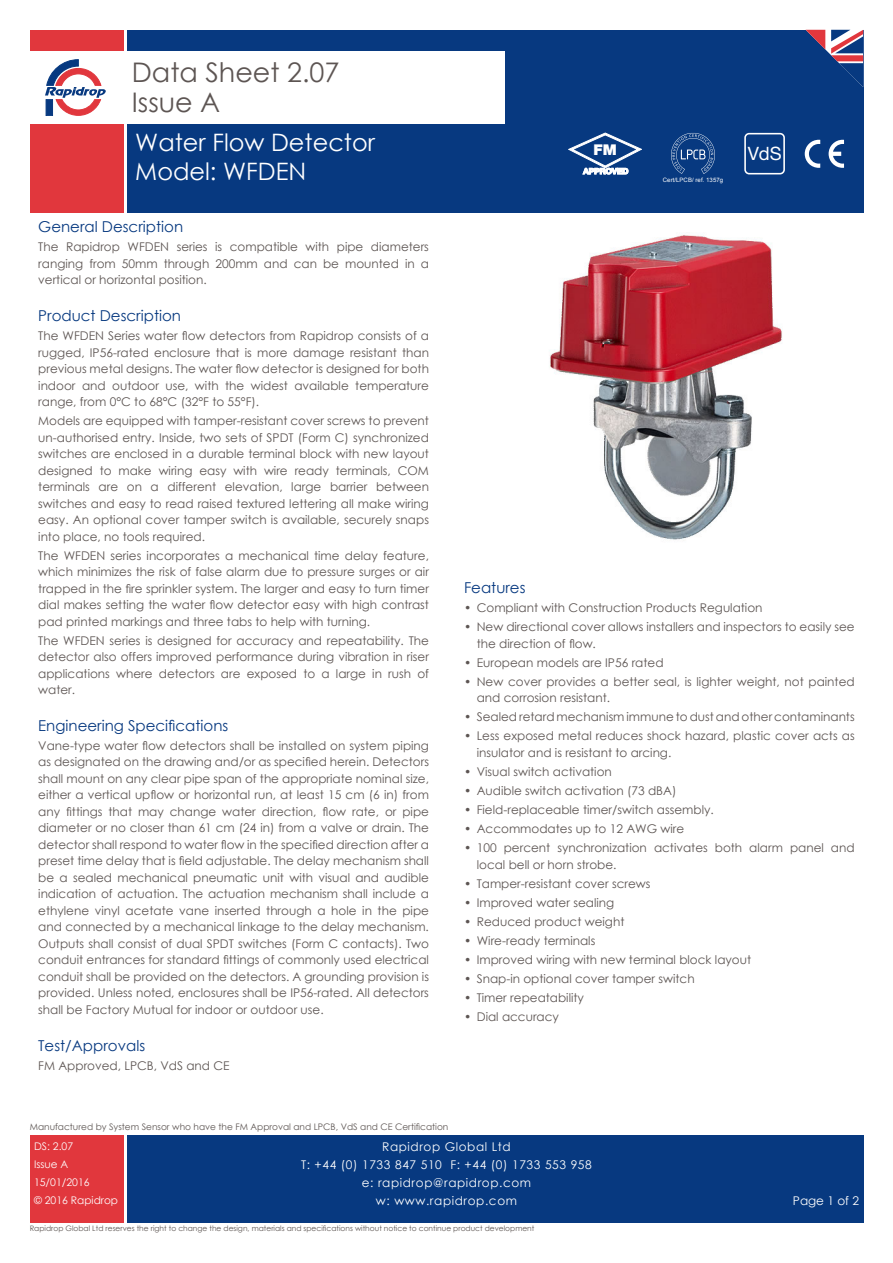
<style>
.page{position:relative;width:893px;height:1263px;background:#fff}
.page>*{position:absolute;margin:0;border:0;box-sizing:border-box;transform-origin:0 0}
.t1{font:27px "Century Gothic";color:#5d5553}
.t2{font:24px "Century Gothic";color:#fff}
.t3{font:18.45px "Helvetica Neue";color:#fff}
.t4{font:15px "Century Gothic";color:#073980}
.t5{font:900 14.85px "Helvetica Neue";color:#fff}
.t6{font:12px/16.5px "Century Gothic";color:#5d5553;text-align:justify}
.t7{font:12px "Century Gothic";letter-spacing:.05em;color:#fff}
.t8{font:10.5px "Century Gothic";color:#fff}
.t9{font:9px "Century Gothic";color:#5d5553}
.t10{font:7.5px "Century Gothic";color:#5d5553}
.t11{font:6px "Arial";letter-spacing:.01em;color:#fff}
</style>
<div class="page">
<div style="left:30px;top:1135px;width:93px;height:88px;background:#e1373d"></div>
<div style="left:127px;top:30px;width:736px;height:183px;background:#073980"></div>
<div style="left:30px;top:30px;width:93px;height:183px;background:#e1373d"></div>
<div style="left:30px;top:52px;width:475px;height:72px;background:#fff"></div>
<div style="left:127px;top:1135px;width:736px;height:88px;background:#073980"></div>
<img style="left:550px;top:233px;width:232px;height:307px">
<svg style="left:45px;top:59px;width:61px;height:57px"></svg>
<svg style="left:806px;top:30px;width:57px;height:57px"></svg>
<div style="left:744px;top:133px;width:41px;height:41px;border:2px solid #fff;border-radius:4px"></div>
<svg style="left:568px;top:133px;width:74px;height:41px"></svg>
<svg style="left:829px;top:140px;width:15px;height:28px"></svg>
<svg style="left:805px;top:140px;width:15px;height:28px"></svg>
<svg style="left:671px;top:133px;width:44px;height:41px"></svg>
<p class="t1" style="left:132px;top:53px;width:209px">Data Sheet 2.07</p>
<p class="t1" style="left:132px;top:83px;width:90px">Issue A</p>
<p class="t2" style="left:135px;top:125px;width:241px">Water Flow Detector</p>
<p class="t2" style="left:135px;top:154px;width:173px">Model: WFDEN</p>
<p class="t4" style="left:38px;top:216px;width:146px">General Description</p>
<p class="t6" style="left:38px;top:239px;width:392px">The Rapidrop WFDEN series is compatible with pipe diameters ranging from 50mm through 200mm and can be mounted in a vertical or horizontal position.</p>
<p class="t4" style="left:38px;top:305px;width:144px">Product Description</p>
<p class="t6" style="left:38px;top:327px;width:392px">The WFDEN Series water flow detectors from Rapidrop consists of a rugged, IP56-rated enclosure that is more damage resistant than previous metal designs. The water flow detector is designed for both indoor and outdoor use, with the widest available temperature range, from 0°C to 68°C (32°F to 55°F).</p>
<p class="t6" style="left:38px;top:412px;width:392px">Models are equipped with tamper-resistant cover screws to prevent un-authorised entry. Inside, two sets of SPDT (Form C) synchronized switches are enclosed in a durable terminal block with new layout designed to make wiring easy with wire ready terminals, COM terminals are on a different elevation, large barrier between switches and easy to read raised textured lettering all make wiring easy. An optional cover tamper switch is available, securely snaps into place, no tools required.</p>
<p class="t6" style="left:38px;top:547px;width:392px">The WFDEN series incorporates a mechanical time delay feature, which minimizes the risk of false alarm due to pressure surges or air trapped in the fire sprinkler system. The larger and easy to turn timer dial makes setting the water flow detector easy with high contrast pad printed markings and three tabs to help with turning.</p>
<p class="t6" style="left:38px;top:632px;width:392px">The WFDEN series is designed for accuracy and repeatability. The detector also offers improved performance during vibration in riser applications where detectors are exposed to a large in rush of water.</p>
<p class="t4" style="left:38px;top:715px;width:192px">Engineering Specifications</p>
<p class="t6" style="left:38px;top:737px;width:392px">Vane-type water flow detectors shall be installed on system piping as designated on the drawing and/or as specified herein. Detectors shall mount on any clear pipe span of the appropriate nominal size, either a vertical upflow or horizontal run, at least 15 cm (6 in) from any fittings that may change water direction, flow rate, or pipe diameter or no closer than 61 cm (24 in) from a valve or drain. The detector shall respond to water flow in the specified direction after a preset time delay that is field adjustable. The delay mechanism shall be a sealed mechanical pneumatic unit with visual and audible indication of actuation. The actuation mechanism shall include a ethylene vinyl acetate vane inserted through a hole in the pipe and connected by a mechanical linkage to the delay mechanism.<br>Outputs shall consist of dual SPDT switches (Form C contacts). Two conduit entrances for standard fittings of commonly used electrical conduit shall be provided on the detectors. A grounding provision is provided. Unless noted, enclosures shall be IP56-rated. All detectors shall be Factory Mutual for indoor or outdoor use.</p>
<p class="t4" style="left:38px;top:1035px;width:108px">Test/Approvals</p>
<p class="t6" style="left:38px;top:1057px;width:193px">FM Approved, LPCB, VdS and CE</p>
<p class="t5" style="left:594px;top:141px;width:25px">FM</p>
<p class="t3" style="left:748px;top:140px;width:36px">VdS</p>
<p class="t11" style="left:663px;top:176px;width:62px">Cert/LPCB/ ref. 1357g</p>
<p class="t4" style="left:464px;top:577px;width:63px">Features</p>
<p class="t6" style="left:464px;top:599px;width:300px">• Compliant with Construction Products Regulation</p>
<p class="t6" style="left:477px;top:618px;width:379px;text-indent:-13px">• New directional cover allows installers and inspectors to easily see the direction of flow.</p>
<p class="t6" style="left:464px;top:654px;width:201px">• European models are IP56 rated</p>
<p class="t6" style="left:477px;top:673px;width:379px;text-indent:-13px">• New cover provides a better seal, is lighter weight, not painted and corrosion resistant.</p>
<p class="t6" style="left:464px;top:708px;width:392px">• Sealed retard mechanism immune to dust and other contaminants</p>
<p class="t6" style="left:477px;top:727px;width:379px;text-indent:-13px">• Less exposed metal reduces shock hazard, plastic cover acts as insulator and is resistant to arcing.</p>
<p class="t6" style="left:464px;top:763px;width:149px">• Visual switch activation</p>
<p class="t6" style="left:464px;top:782px;width:214px">• Audible switch activation (73 dBA)</p>
<p class="t6" style="left:464px;top:801px;width:251px">• Field-replaceable timer/switch assembly.</p>
<p class="t6" style="left:464px;top:820px;width:222px">• Accommodates up to 12 AWG wire</p>
<p class="t6" style="left:477px;top:839px;width:379px;text-indent:-13px">• 100 percent synchronization activates both alarm panel and local bell or horn strobe.</p>
<p class="t6" style="left:464px;top:875px;width:188px">• Tamper-resistant cover screws</p>
<p class="t6" style="left:464px;top:894px;width:152px">• Improved water sealing</p>
<p class="t6" style="left:464px;top:913px;width:162px">• Reduced product weight</p>
<p class="t6" style="left:464px;top:932px;width:133px">• Wire-ready terminals</p>
<p class="t6" style="left:464px;top:951px;width:289px">• Improved wiring with new terminal block layout</p>
<p class="t6" style="left:464px;top:970px;width:232px">• Snap-in optional cover tamper switch</p>
<p class="t6" style="left:464px;top:989px;width:121px">• Timer repeatability</p>
<p class="t6" style="left:464px;top:1008px;width:97px">• Dial accuracy</p>
<p class="t9" style="left:30px;top:1120px;width:420px">Manufactured by System Sensor who have the FM Approval and LPCB, VdS and CE Certification</p>
<p class="t7" style="left:382px;top:1138px;width:130px">Rapidrop Global Ltd</p>
<p class="t7" style="left:301px;top:1156px;width:292px">T: +44 (0) 1733 847 510 F: +44 (0) 1733 553 958</p>
<p class="t7" style="left:362px;top:1174px;width:171px">e: rapidrop@rapidrop.com</p>
<p class="t7" style="left:376px;top:1192px;width:143px">w: www.rapidrop.com</p>
<p class="t8" style="left:34px;top:1139px;width:41px">DS: 2.07</p>
<p class="t8" style="left:34px;top:1157px;width:36px">Issue A</p>
<p class="t8" style="left:34px;top:1175px;width:57px">15/01/2016</p>
<p class="t8" style="left:34px;top:1193px;width:86px">© 2016 Rapidrop</p>
<p class="t7" style="left:793px;top:1192px;width:68px">Page 1 of 2</p>
<p class="t10" style="left:30px;top:1223px;width:506px">Rapidrop Global Ltd reserves the right to change the design, materials and specifications without notice to continue product development</p>
</div>
